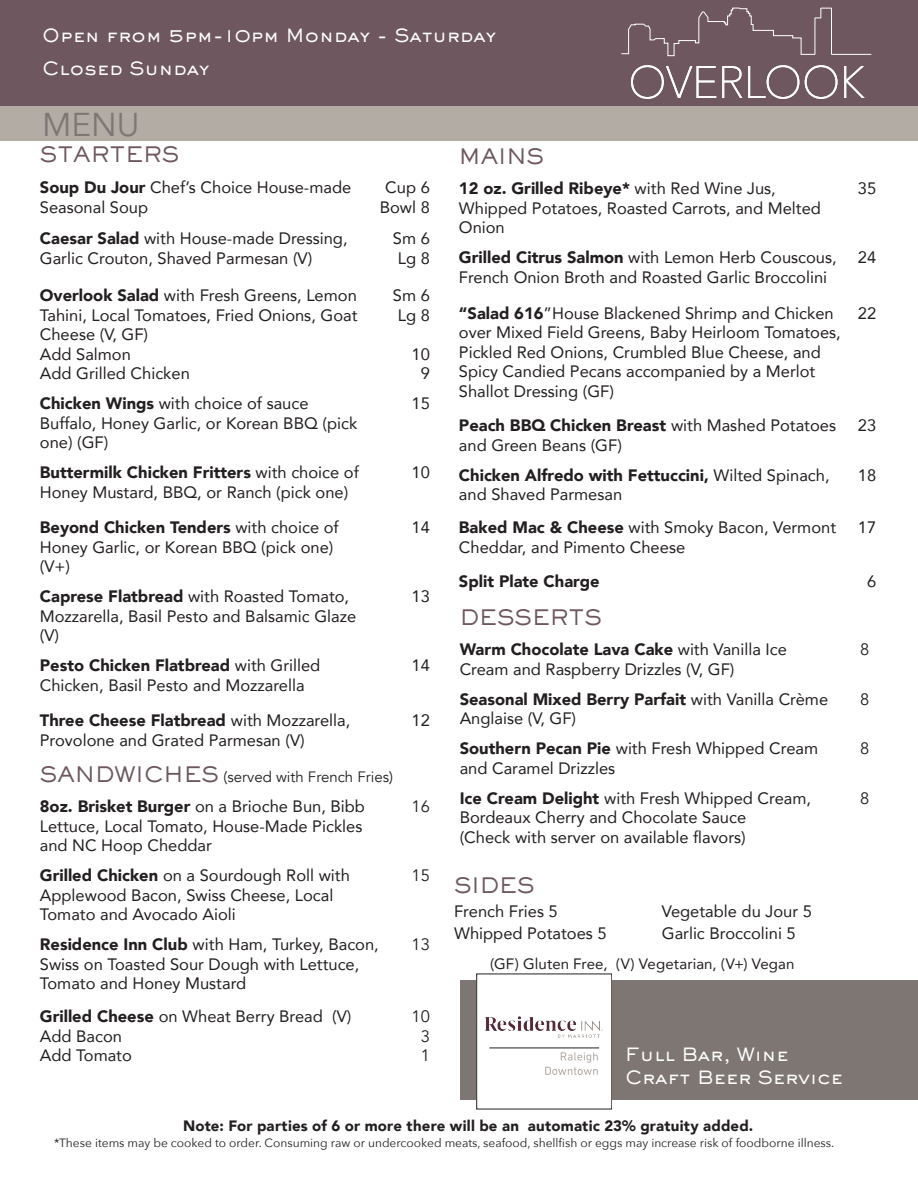
<style>
.page{position:relative;width:918px;height:1188px;background:#fff}
.page>*{position:absolute;margin:0;border:0;box-sizing:border-box;transform-origin:0 0}
.t1{font:33px "Avenir";color:#7d7673}
.t2{font:500 21px "Sackers Gothic Std";color:#6e575f}
.t3{font:500 18px "Sackers Gothic Std";color:#fff}
.t4{font:16.5px/19.5px "Avenir";color:#231f20}
.t5{font:900 16.5px "Avenir";color:#231f20}
.t6{font:16.5px "Avenir";color:#231f20}
.t7{font:900 15px "Avenir";letter-spacing:.015em;color:#231f20}
.t8{font:15px "Avenir";letter-spacing:.005em;color:#231f20}
.t9{font:15px "Avenir";color:#231f20}
.t10{font:12px "Avenir Next";color:#231f20}
.s1{font-weight:900}
.s2{font-family:"Sackers Gothic Std";font-weight:500;font-size:21px;color:#6e575f}
</style>
<div class="page">
<div style="left:0;top:0;width:918px;height:122px;background:#6e575f"></div>
<div style="left:0;top:107px;width:918px;height:34px;background:#b3aca5"></div>
<div style="left:460px;top:980px;width:458px;height:120px;background:#7d7673"></div>
<div style="left:477px;top:974px;width:135px;height:135px;background:#fff"></div>
<img style="left:485px;top:1016px;width:118px;height:22px">
<hr style="left:489px;top:1048px;width:110px;height:1px;background:#231f20">
<svg style="left:545px;top:1052px;width:53px;height:23px"></svg>
<svg style="left:631px;top:65px;width:207px;height:34px"></svg>
<svg style="left:844px;top:66px;width:21px;height:32px"></svg>
<svg style="left:621px;top:8px;width:210px;height:48px"></svg>
<hr style="left:831px;top:54px;width:40px;height:1px;background:#fff">
<hr style="left:831px;top:8px;width:1px;height:46px;background:#fff">
<p class="t3" style="left:42px;top:23px;width:456px">Open from 5pm-10pm Monday - Saturday</p>
<p class="t3" style="left:42px;top:56px;width:169px">Closed Sunday</p>
<p class="t1" style="left:42px;top:105px;width:99px">MENU</p>
<p class="t2" style="left:40px;top:141px;width:141px">STARTERS</p>
<p class="t4" style="left:40px;top:177px;width:313px"><span class="s1">Soup Du Jour</span> Chef’s Choice House-made<br>Seasonal Soup</p>
<p class="t4" style="left:385px;top:177px;width:46px">Cup 6</p>
<p class="t4" style="left:380px;top:197px;width:52px">Bowl 8</p>
<p class="t4" style="left:40px;top:228px;width:309px"><span class="s1">Caesar Salad</span> with House-made Dressing,<br>Garlic Crouton, Shaved Parmesan (V)</p>
<p class="t4" style="left:393px;top:228px;width:38px">Sm 6</p>
<p class="t4" style="left:398px;top:248px;width:34px">Lg 8</p>
<p class="t4" style="left:40px;top:285px;width:319px;text-align:justify"><span class="s1">Overlook Salad</span> with Fresh Greens, Lemon Tahini, Local Tomatoes, Fried Onions, Goat Cheese (V, GF)</p>
<p class="t4" style="left:40px;top:344px;width:93px">Add Salmon</p>
<p class="t4" style="left:40px;top:363px;width:152px">Add Grilled Chicken</p>
<p class="t4" style="left:393px;top:285px;width:38px">Sm 6</p>
<p class="t4" style="left:398px;top:305px;width:34px">Lg 8</p>
<p class="t4" style="left:412px;top:344px;width:20px">10</p>
<p class="t4" style="left:421px;top:363px;width:11px">9</p>
<p class="t4" style="left:40px;top:393px;width:319px"><span class="s1">Chicken Wings</span> with choice of sauce<br>Buffalo, Honey Garlic, or Korean BBQ (pick one) (GF)</p>
<p class="t4" style="left:412px;top:393px;width:20px">15</p>
<p class="t4" style="left:40px;top:462px;width:321px"><span class="s1">Buttermilk Chicken Fritters</span> with choice of<br>Honey Mustard, BBQ, or Ranch (pick one)</p>
<p class="t4" style="left:412px;top:462px;width:20px">10</p>
<p class="t4" style="left:40px;top:517px;width:300px"><span class="s1">Beyond Chicken Tenders</span> with choice of<br>Honey Garlic, or Korean BBQ (pick one) (V+)</p>
<p class="t4" style="left:412px;top:517px;width:20px">14</p>
<p class="t4" style="left:40px;top:586px;width:318px"><span class="s1">Caprese Flatbread</span> with Roasted Tomato,<br>Mozzarella, Basil Pesto and Balsamic Glaze (V)</p>
<p class="t4" style="left:412px;top:586px;width:20px">13</p>
<p class="t4" style="left:40px;top:655px;width:282px"><span class="s1">Pesto Chicken Flatbread</span> with Grilled<br>Chicken, Basil Pesto and Mozzarella</p>
<p class="t4" style="left:412px;top:655px;width:20px">14</p>
<p class="t4" style="left:40px;top:710px;width:312px"><span class="s1">Three Cheese Flatbread</span> with Mozzarella,<br>Provolone and Grated Parmesan (V)</p>
<p class="t4" style="left:412px;top:710px;width:20px">12</p>
<p class="t9" style="left:40px;top:768px;width:355px"><span class="s2">SANDWICHES</span> (served with French Fries)</p>
<p class="t4" style="left:40px;top:796px;width:327px"><span class="s1">8oz. Brisket Burger</span> on a Brioche Bun, Bibb<br>Lettuce, Local Tomato, House-Made Pickles and NC Hoop Cheddar</p>
<p class="t6" style="left:412px;top:797px;width:20px">16</p>
<p class="t4" style="left:40px;top:865px;width:312px"><span class="s1">Grilled Chicken</span> on a Sourdough Roll with<br>Applewood Bacon, Swiss Cheese, Local<br>Tomato and Avocado Aioli</p>
<p class="t6" style="left:412px;top:866px;width:20px">15</p>
<p class="t4" style="left:40px;top:934px;width:341px"><span class="s1">Residence Inn Club</span> with Ham, Turkey, Bacon,<br>Swiss on Toasted Sour Dough with Lettuce,<br>Tomato and Honey Mustard</p>
<p class="t6" style="left:412px;top:935px;width:20px">13</p>
<p class="t4" style="left:40px;top:1006px;width:313px"><span class="s1">Grilled Cheese</span> on Wheat Berry Bread (V)</p>
<p class="t4" style="left:40px;top:1026px;width:84px">Add Bacon</p>
<p class="t4" style="left:40px;top:1045px;width:94px">Add Tomato</p>
<p class="t6" style="left:412px;top:1007px;width:20px">10</p>
<p class="t6" style="left:421px;top:1026px;width:11px">3</p>
<p class="t6" style="left:421px;top:1046px;width:11px">1</p>
<p class="t2" style="left:459px;top:142px;width:87px">MAINS</p>
<p class="t4" style="left:459px;top:179px;width:363px"><span class="s1">12 oz. Grilled Ribeye*</span> with Red Wine Jus,<br>Whipped Potatoes, Roasted Carrots, and Melted<br>Onion</p>
<p class="t4" style="left:858px;top:179px;width:20px">35</p>
<p class="t4" style="left:459px;top:248px;width:379px"><span class="s1">Grilled Citrus Salmon</span> with Lemon Herb Couscous,<br>French Onion Broth and Roasted Garlic Broccolini</p>
<p class="t4" style="left:858px;top:248px;width:20px">24</p>
<p class="t4" style="left:459px;top:303px;width:383px"><span class="s1">“Salad 616</span>”House Blackened Shrimp and Chicken over Mixed Field Greens, Baby Heirloom Tomatoes, Pickled Red Onions, Crumbled Blue Cheese, and Spicy Candied Pecans accompanied by a Merlot Shallot Dressing (GF)</p>
<p class="t4" style="left:858px;top:303px;width:20px">22</p>
<p class="t4" style="left:459px;top:416px;width:379px"><span class="s1">Peach BBQ Chicken Breast</span> with Mashed Potatoes and Green Beans (GF)</p>
<p class="t4" style="left:858px;top:416px;width:20px">23</p>
<p class="t4" style="left:459px;top:465px;width:372px"><span class="s1">Chicken Alfredo with Fettuccini,</span> Wilted Spinach, and Shaved Parmesan</p>
<p class="t4" style="left:858px;top:465px;width:20px">18</p>
<p class="t4" style="left:459px;top:517px;width:379px"><span class="s1">Baked Mac &amp; Cheese</span> with Smoky Bacon, Vermont<br>Cheddar, and Pimento Cheese</p>
<p class="t4" style="left:858px;top:517px;width:20px">17</p>
<p class="t5" style="left:459px;top:567px;width:142px">Split Plate Charge</p>
<p class="t4" style="left:867px;top:571px;width:11px">6</p>
<p class="t2" style="left:460px;top:603px;width:144px">DESSERTS</p>
<p class="t4" style="left:460px;top:639px;width:329px"><span class="s1">Warm Chocolate Lava Cake</span> with Vanilla Ice<br>Cream and Raspberry Drizzles (V, GF)</p>
<p class="t6" style="left:860px;top:640px;width:11px">8</p>
<p class="t4" style="left:460px;top:689px;width:370px"><span class="s1">Seasonal Mixed Berry Parfait</span> with Vanilla Crème<br>Anglaise (V, GF)</p>
<p class="t6" style="left:860px;top:689px;width:11px">8</p>
<p class="t4" style="left:460px;top:738px;width:360px"><span class="s1">Southern Pecan Pie</span> with Fresh Whipped Cream and Caramel Drizzles</p>
<p class="t6" style="left:860px;top:739px;width:11px">8</p>
<p class="t4" style="left:460px;top:788px;width:353px"><span class="s1">Ice Cream Delight</span> with Fresh Whipped Cream,<br>Bordeaux Cherry and Chocolate Sauce<br>(Check with server on available flavors)</p>
<p class="t6" style="left:860px;top:788px;width:11px">8</p>
<p class="t2" style="left:454px;top:871px;width:82px">SIDES</p>
<p class="t4" style="left:454px;top:901px;width:105px">French Fries 5</p>
<p class="t4" style="left:454px;top:923px;width:154px">Whipped Potatoes 5</p>
<p class="t4" style="left:662px;top:901px;width:152px">Vegetable du Jour 5</p>
<p class="t4" style="left:662px;top:923px;width:135px">Garlic Broccolini 5</p>
<p class="t8" style="left:490px;top:952px;width:306px">(GF) Gluten Free, (V) Vegetarian, (V+) Vegan</p>
<p class="t3" style="left:625px;top:1043px;width:165px">Full Bar, Wine</p>
<p class="t3" style="left:625px;top:1065px;width:219px">Craft Beer Service</p>
<p class="t7" style="left:183px;top:1113px;width:572px">Note: For parties of 6 or more there will be an automatic 23% gratuity added.</p>
<p class="t10" style="left:54px;top:1132px;width:782px">*These items may be cooked to order. Consuming raw or undercooked meats, seafood, shellfish or eggs may increase risk of foodborne illness.</p>
</div>
